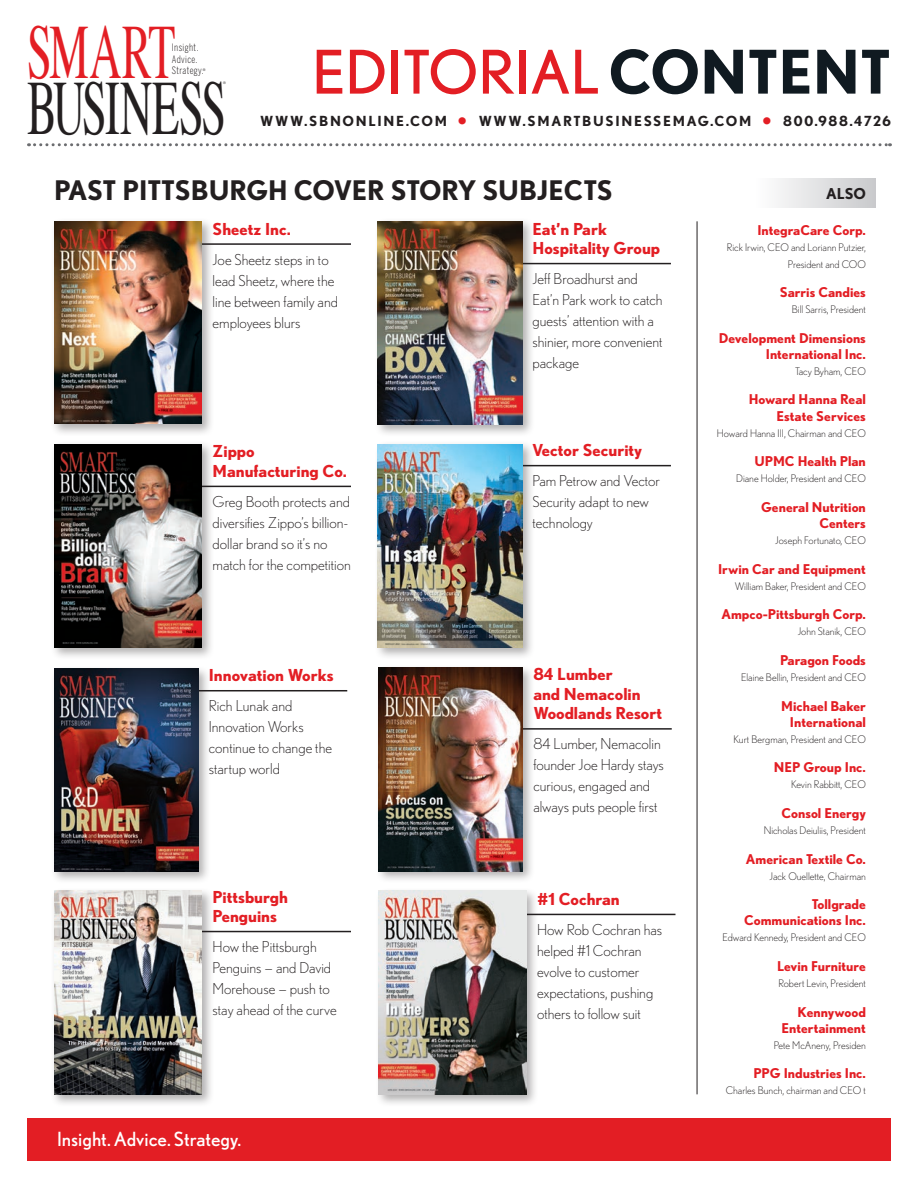
<style>
.page{position:relative;width:918px;height:1188px;background:#fff}
.page>*{position:absolute;margin:0;border:0;box-sizing:border-box;transform-origin:0 0}
.Headline{font:76.35px "Times";letter-spacing:-.04em;color:#231f20;scale:.58 1}
.Headline-2{font:76.35px "Times";letter-spacing:-.02em;color:#e31e24;scale:.58 1}
.t1{font:60.15px "Nobel";color:#e31e24}
.t2{font:700 27px "Nobel";color:#231f20}
.t3{font:19.5px "Nobel";color:#fff}
.t4{font:700 16.5px/19.5px "Nobel";color:#e31e24}
.t5{font:300 15px/21px "Nobel";color:#231f20}
.t6{font:700 15px "Nobel";color:#231f20}
.t7{font:700 13.95px "Nobel";letter-spacing:.12em;color:#231f20}
.t8{font:700 13.5px/16px "Nobel";color:#e31e24;text-align:right}
.t9{font:300 10.5px/16px "Nobel";color:#231f20;text-align:right}
.t10{font:300 10.2px/11.6px "Benton Sans Comp";letter-spacing:.04em;color:#231f20}
.Headline-3{font:condensed 3.45px "Helvetica";color:#231f20}
.s1{font-weight:700;color:#101a21}
.s2{font-size:21.6px;color:#e31e24}
</style>
<div class="page">
<div style="left:756px;top:178px;width:120px;height:30px;background:linear-gradient(to right,#fefefe,#c9cacc)"></div>
<hr style="left:195px;top:690px;width:152px;height:1px;background:#231f20">
<hr style="left:519px;top:263px;width:152px;height:1px;background:#231f20">
<hr style="left:520px;top:728px;width:152px;height:2px;background:#231f20">
<hr style="left:199px;top:243px;width:152px;height:2px;background:#231f20">
<hr style="left:199px;top:486px;width:152px;height:1px;background:#231f20">
<hr style="left:524px;top:914px;width:151px;height:1px;background:#231f20">
<hr style="left:199px;top:931px;width:152px;height:1px;background:#231f20">
<div style="left:374px;top:218px;width:161px;height:219px;background:#231f20;opacity:.35"></div>
<img style="left:378px;top:221px;width:144px;height:204px">
<div style="left:375px;top:664px;width:161px;height:220px;background:#231f20;opacity:.35"></div>
<img style="left:378px;top:667px;width:145px;height:204px">
<div style="left:50px;top:665px;width:161px;height:219px;background:#231f20;opacity:.35"></div>
<img style="left:54px;top:669px;width:144px;height:202px">
<hr style="left:519px;top:465px;width:152px;height:1px;background:#231f20">
<div style="left:374px;top:440px;width:161px;height:220px;background:#231f20;opacity:.35"></div>
<img style="left:378px;top:444px;width:144px;height:204px">
<div style="left:50px;top:218px;width:164px;height:218px;background:#231f20;opacity:.35"></div>
<img style="left:54px;top:221px;width:148px;height:203px">
<div style="left:50px;top:440px;width:164px;height:220px;background:#231f20;opacity:.35"></div>
<img style="left:54px;top:444px;width:148px;height:204px">
<div style="left:375px;top:887px;width:164px;height:220px;background:#231f20;opacity:.35"></div>
<img style="left:378px;top:891px;width:148px;height:203px">
<div style="left:50px;top:887px;width:164px;height:220px;background:#231f20;opacity:.35"></div>
<img style="left:54px;top:891px;width:148px;height:203px">
<svg style="left:35px;top:143px;width:856px;height:3px"></svg>
<div style="left:27px;top:1119px;width:864px;height:42px;background:#e31e24"></div>
<hr style="left:697px;top:221px;width:1px;height:873px;background:#231f20">
<p class="Headline-2" style="left:27px;top:-19px;width:258px">SMART</p>
<p class="t10" style="left:172px;top:42px;width:34px">Insight.<br>Advice.<br>Strategy.</p>
<p class="Headline-3" style="left:203px;top:67px;width:4px">®</p>
<p class="Headline" style="left:27px;top:37px;width:345px">BUSINESS</p>
<p class="Headline-3" style="left:223px;top:81px;width:4px">®</p>
<p class="t1" style="left:312px;top:37px;width:580px">EDITORIAL <span class="s1">CONTENT</span></p>
<p class="t7" style="left:260px;top:112px;width:632px">WWW.SBNONLINE.COM <span class="s2">•</span> WWW.SMARTBUSINESSEMAG.COM <span class="s2">•</span> 800.988.4726</p>
<p class="t2" style="left:54px;top:175px;width:560px">PAST PITTSBURGH COVER STORY SUBJECTS</p>
<p class="t6" style="left:826px;top:185px;width:41px">ALSO</p>
<p class="t8" style="left:757px;top:222px;width:110px">IntegraCare Corp.</p>
<p class="t9" style="left:727px;top:240px;width:141px">Rick Irwin, CEO and Loriann Putzier,<br>President and COO</p>
<p class="t8" style="left:780px;top:284px;width:88px">Sarris Candies</p>
<p class="t9" style="left:792px;top:301px;width:76px">Bill Sarris, President</p>
<p class="t8" style="left:719px;top:330px;width:148px">Development Dimensions<br>International Inc.</p>
<p class="t9" style="left:795px;top:363px;width:72px">Tacy Byham, CEO</p>
<p class="t8" style="left:749px;top:391px;width:119px">Howard Hanna Real<br>Estate Services</p>
<p class="t9" style="left:717px;top:425px;width:151px">Howard Hanna III, Chairman and CEO</p>
<p class="t8" style="left:754px;top:453px;width:113px">UPMC Health Plan</p>
<p class="t9" style="left:736px;top:470px;width:131px">Diane Holder, President and CEO</p>
<p class="t8" style="left:761px;top:499px;width:106px">General Nutrition<br>Centers</p>
<p class="t9" style="left:775px;top:532px;width:92px">Joseph Fortunato, CEO</p>
<p class="t8" style="left:718px;top:560px;width:149px">Irwin Car and Equipment</p>
<p class="t9" style="left:735px;top:578px;width:132px">William Baker, President and CEO</p>
<p class="t8" style="left:721px;top:606px;width:146px">Ampco-Pittsburgh Corp.</p>
<p class="t9" style="left:798px;top:623px;width:70px">John Stanik, CEO</p>
<p class="t8" style="left:780px;top:652px;width:87px">Paragon Foods</p>
<p class="t9" style="left:741px;top:669px;width:126px">Elaine Bellin, President and CEO</p>
<p class="t8" style="left:781px;top:697px;width:86px">Michael Baker<br>International</p>
<p class="t9" style="left:733px;top:731px;width:134px">Kurt Bergman, President and CEO</p>
<p class="t8" style="left:774px;top:759px;width:93px">NEP Group Inc.</p>
<p class="t9" style="left:791px;top:776px;width:76px">Kevin Rabbitt, CEO</p>
<p class="t8" style="left:782px;top:805px;width:86px">Consol Energy</p>
<p class="t9" style="left:764px;top:822px;width:104px">Nicholas Deiuliis, President</p>
<p class="t8" style="left:746px;top:850px;width:122px">American Textile Co.</p>
<p class="t9" style="left:769px;top:868px;width:98px">Jack Ouellette, Chairman</p>
<p class="t8" style="left:744px;top:896px;width:123px">Tollgrade<br>Communications Inc.</p>
<p class="t9" style="left:722px;top:929px;width:145px">Edward Kennedy, President and CEO</p>
<p class="t8" style="left:777px;top:958px;width:90px">Levin Furniture</p>
<p class="t9" style="left:778px;top:975px;width:89px">Robert Levin, President</p>
<p class="t8" style="left:781px;top:1003px;width:86px">Kennywood<br>Entertainment</p>
<p class="t9" style="left:774px;top:1037px;width:94px">Pete McAneny, Presiden</p>
<p class="t8" style="left:753px;top:1065px;width:114px">PPG Industries Inc.</p>
<p class="t9" style="left:726px;top:1082px;width:142px">Charles Bunch, chairman and CEO t</p>
<p class="t4" style="left:213px;top:219px;width:80px">Sheetz Inc.</p>
<p class="t5" style="left:213px;top:249px;width:127px">Joe Sheetz steps in to lead Sheetz, where the line between family and employees blurs</p>
<p class="t4" style="left:533px;top:219px;width:129px">Eat’n Park<br>Hospitality Group</p>
<p class="t5" style="left:533px;top:268px;width:132px">Jeff Broadhurst and<br>Eat’n Park work to catch guests’ attention with a shinier, more convenient package</p>
<p class="t4" style="left:533px;top:440px;width:111px">Vector Security</p>
<p class="t5" style="left:533px;top:470px;width:129px">Pam Petrow and Vector<br>Security adapt to new technology</p>
<p class="t4" style="left:213px;top:441px;width:136px">Zippo<br>Manufacturing Co.</p>
<p class="t5" style="left:213px;top:491px;width:140px">Greg Booth protects and diversifies Zippo’s billion&shy;dollar brand so it’s no match for the competition</p>
<p class="t4" style="left:533px;top:664px;width:130px">84 Lumber<br>and Nemacolin<br>Woodlands Resort</p>
<p class="t5" style="left:533px;top:733px;width:132px">84 Lumber, Nemacolin founder Joe Hardy stays curious, engaged and always puts people first</p>
<p class="t4" style="left:209px;top:665px;width:126px">Innovation Works</p>
<p class="t5" style="left:209px;top:695px;width:125px">Rich Lunak and<br>Innovation Works continue to change the startup world</p>
<p class="t4" style="left:213px;top:887px;width:77px">Pittsburgh<br>Penguins</p>
<p class="t5" style="left:213px;top:936px;width:126px">How the Pittsburgh<br>Penguins — and David<br>Morehouse — push to stay ahead of the curve</p>
<p class="t4" style="left:537px;top:889px;width:84px">#1 Cochran</p>
<p class="t5" style="left:537px;top:919px;width:127px">How Rob Cochran has helped #1 Cochran evolve to customer expectations, pushing others to follow suit</p>
<p class="t3" style="left:57px;top:1128px;width:186px">Insight. Advice. Strategy.</p>
</div>
